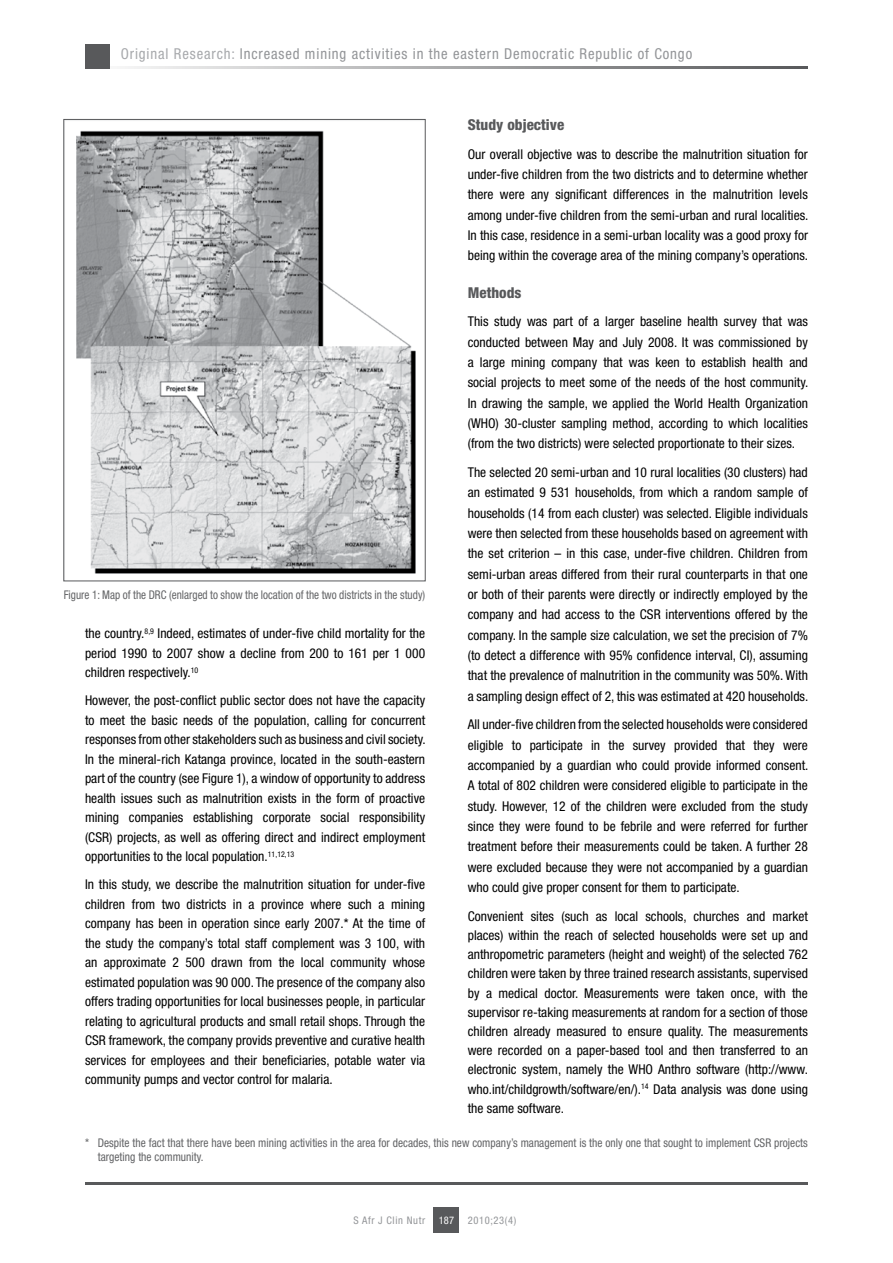
<style>
.page{position:relative;width:893px;height:1263px;background:#fff}
.page>*{position:absolute;margin:0;border:0;box-sizing:border-box;transform-origin:0 0}
.t1{font:condensed 15px "Helvetica Neue LT Std";letter-spacing:.06em;color:#939598}
.t2{font:800 condensed 15px "Helvetica Neue LT Std";color:#58595b}
.t3{font:condensed 13.5px/20.2px "Helvetica Neue LT Std";color:#000;text-align:justify}
.t4{font:condensed 12px/13.5px "Helvetica Neue LT Std";color:#636466;scale:.95 1}
.t5{font:condensed 12px "Helvetica Neue LT Std";color:#636466;scale:.93 1}
.t6{font:condensed 10.5px "Helvetica Neue LT Std";letter-spacing:.06em;color:#939598}
.t7{font:condensed 10.5px "Helvetica Neue LT Std";color:#fff}
.s1{color:#a7a9ac}
</style>
<div class="page">
<div style="left:434px;top:1208px;width:25px;height:25px;background:#58595b"></div>
<hr style="left:85px;top:1182px;width:723px;height:2px;background:#58595b">
<hr style="left:85px;top:66px;width:723px;height:2px;background:#58595b">
<div style="left:85px;top:44px;width:24px;height:24px;background:#58595b"></div>
<img style="left:76px;top:130px;width:340px;height:444px">
<p class="t1" style="left:121px;top:45px;width:573px"><span class="s1">Original Research:</span> Increased mining activities in the eastern Democratic Republic of Congo</p>
<p class="t2" style="left:468px;top:115px;width:98px">Study objective</p>
<p class="t3" style="left:468px;top:144px;width:342px">Our overall objective was to describe the malnutrition situation for under-five children from the two districts and to determine whether there were any significant differences in the malnutrition levels among under-five children from the semi-urban and rural localities.<br>In this case, residence in a semi-urban locality was a good proxy for being within the coverage area of the mining company’s operations.</p>
<p class="t2" style="left:468px;top:283px;width:55px">Methods</p>
<p class="t3" style="left:468px;top:311px;width:342px">This study was part of a larger baseline health survey that was conducted between May and July 2008. It was commissioned by a large mining company that was keen to establish health and social projects to meet some of the needs of the host community.<br>In drawing the sample, we applied the World Health Organization (WHO) 30-cluster sampling method, according to which localities (from the two districts) were selected proportionate to their sizes.</p>
<p class="t3" style="left:468px;top:462px;width:342px">The selected 20 semi-urban and 10 rural localities (30 clusters) had an estimated 9 531 households, from which a random sample of households (14 from each cluster) was selected. Eligible individuals were then selected from these households based on agreement with the set criterion – in this case, under-five children. Children from semi-urban areas differed from their rural counterparts in that one or both of their parents were directly or indirectly employed by the company and had access to the CSR interventions offered by the company. In the sample size calculation, we set the precision of 7% (to detect a difference with 95% confidence interval, CI), assuming that the prevalence of malnutrition in the community was 50%. With a sampling design effect of 2, this was estimated at 420 households.</p>
<p class="t3" style="left:468px;top:714px;width:342px">All under-five children from the selected households were considered eligible to participate in the survey provided that they were accompanied by a guardian who could provide informed consent.<br>A total of 802 children were considered eligible to participate in the study. However, 12 of the children were excluded from the study since they were found to be febrile and were referred for further treatment before their measurements could be taken. A further 28 were excluded because they were not accompanied by a guardian who could give proper consent for them to participate.</p>
<p class="t3" style="left:468px;top:906px;width:342px;line-height:19.2px">Convenient sites (such as local schools, churches and market places) within the reach of selected households were set up and anthropometric parameters (height and weight) of the selected 762 children were taken by three trained research assistants, supervised by a medical doctor. Measurements were taken once, with the supervisor re-taking measurements at random for a section of those children already measured to ensure quality. The measurements were recorded on a paper-based tool and then transferred to an electronic system, namely the WHO Anthro software (http://www. who.int/childgrowth/software/en/).<sup>14</sup> Data analysis was done using the same software.</p>
<p class="t4" style="left:98px;top:1136px;width:749px;text-indent:-13px">* Despite the fact that there have been mining activities in the area for decades, this new company’s management is the only one that sought to implement CSR projects targeting the community.</p>
<p class="t5" style="left:64px;top:587px;width:390px">Figure 1: Map of the DRC (enlarged to show the location of the two districts in the study)</p>
<p class="t3" style="left:85px;top:623px;width:342px;line-height:19.5px">the country.<sup>8,9</sup> Indeed, estimates of under-five child mortality for the period 1990 to 2007 show a decline from 200 to 161 per 1 000 children respectively.<sup>10</sup></p>
<p class="t3" style="left:85px;top:690px;width:342px;line-height:19.5px">However, the post-conflict public sector does not have the capacity to meet the basic needs of the population, calling for concurrent responses from other stakeholders such as business and civil society.<br>In the mineral-rich Katanga province, located in the south-eastern part of the country (see Figure 1), a window of opportunity to address health issues such as malnutrition exists in the form of proactive mining companies establishing corporate social responsibility (CSR) projects, as well as offering direct and indirect employment opportunities to the local population.<sup>11,12,13</sup></p>
<p class="t3" style="left:85px;top:874px;width:342px;line-height:19.5px">In this study, we describe the malnutrition situation for under-five children from two districts in a province where such a mining company has been in operation since early 2007.* At the time of the study the company’s total staff complement was 3 100, with an approximate 2 500 drawn from the local community whose estimated population was 90 000. The presence of the company also offers trading opportunities for local businesses people, in particular relating to agricultural products and small retail shops. Through the CSR framework, the company provids preventive and curative health services for employees and their beneficiaries, potable water via community pumps and vector control for malaria.</p>
<p class="t6" style="left:354px;top:1214px;width:73px">S Afr J Clin Nutr</p>
<p class="t6" style="left:468px;top:1214px;width:50px">2010;23(4)</p>
<p class="t7" style="left:439px;top:1214px;width:17px">187</p>
</div>
